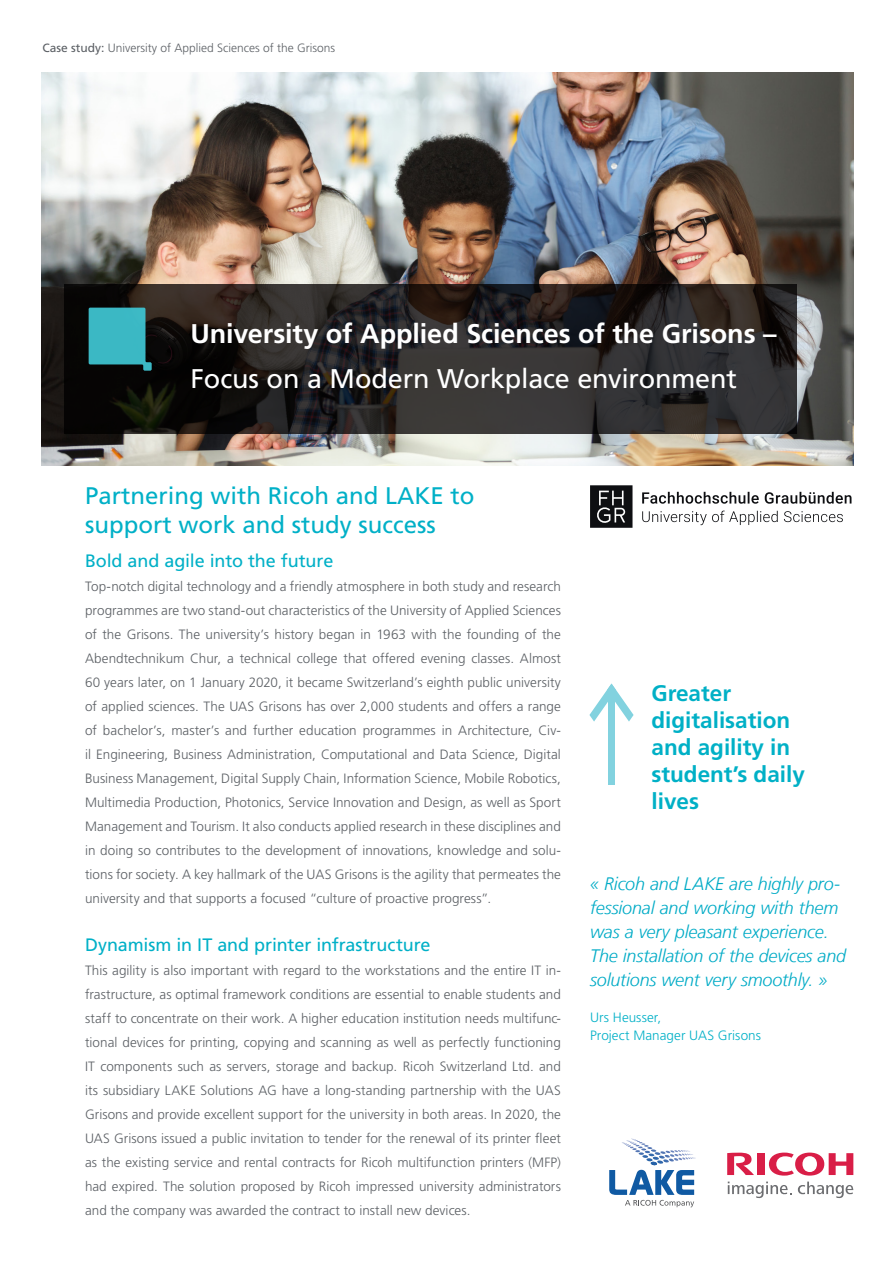
<style>
.page{position:relative;width:893px;height:1263px;background:#fff}
.page>*{position:absolute;margin:0;border:0;box-sizing:border-box;transform-origin:0 0}
.t1{font:700 27px "Frutiger LT Std";letter-spacing:-.005em;color:#fff}
.t2{font:27px "Frutiger LT Std";letter-spacing:-.005em;color:#fff}
.t3{font:24px/28.8px "Frutiger LT Std";color:#00b0c7}
.t4{font:700 22.5px/27px "Frutiger LT Std";color:#00b0c6}
.t5{font:italic 300 18px/24px "Frutiger LT";letter-spacing:-.01em;color:#00abc6}
.t6{font:18px "Frutiger LT Std";letter-spacing:-.005em;color:#00b0c7}
.t7{font:300 13.5px/24px "Frutiger LT Std";color:#5c6065;text-align:justify}
.t8{font:300 13.5px "Frutiger LT Std";letter-spacing:.005em;color:#00b0c7}
.t9{font:300 12px "Frutiger LT Std";color:#5c6065}
.s1{font-weight:400}
</style>
<div class="page">
<img style="left:41px;top:72px;width:813px;height:394px">
<svg style="left:769px;top:1152px;width:84px;height:23px"></svg>
<div style="left:757px;top:1153px;width:8px;height:22px;background:#d91e47"></div>
<svg style="left:727px;top:1153px;width:27px;height:22px"></svg>
<svg style="left:798px;top:1181px;width:56px;height:17px"></svg>
<svg style="left:728px;top:1181px;width:64px;height:17px"></svg>
<svg style="left:64px;top:284px;width:733px;height:149px;background:#262322"></svg>
<svg style="left:89px;top:308px;width:63px;height:63px;background:#3298a2"></svg>
<svg style="left:642px;top:511px;width:201px;height:14px"></svg>
<svg style="left:642px;top:492px;width:209px;height:12px"></svg>
<svg style="left:590px;top:485px;width:42px;height:43px;background:#323335"></svg>
<svg style="left:589px;top:684px;width:45px;height:37px"></svg>
<div style="left:608px;top:695px;width:7px;height:90px;background:#82d2df"></div>
<svg style="left:609px;top:1138px;width:87px;height:69px"></svg>
<p class="t9" style="left:43px;top:41px;width:294px"><span class="s1">Case study:</span> University of Applied Sciences of the Grisons</p>
<p class="t1" style="left:191px;top:317px;width:588px">University of Applied Sciences of the Grisons –</p>
<p class="t2" style="left:191px;top:362px;width:548px">Focus on a Modern Workplace environment</p>
<p class="t3" style="left:85px;top:481px;width:391px">Partnering with Ricoh and LAKE to support work and study success</p>
<p class="t6" style="left:85px;top:550px;width:250px">Bold and agile into the future</p>
<p class="t7" style="left:85px;top:575px;width:477px">Top-notch digital technology and a friendly atmosphere in both study and research programmes are two stand-out characteristics of the University of Applied Sciences of the Grisons. The university’s history began in 1963 with the founding of the Abendtechnikum Chur, a technical college that offered evening classes. Almost 60 years later, on 1 January 2020, it became Switzerland’s eighth public university of applied sciences. The UAS Grisons has over 2,000 students and offers a range of bachelor’s, master’s and further education programmes in Architecture, Civ&shy;il Engineering, Business Administration, Computational and Data Science, Digital Business Management, Digital Supply Chain, Information Science, Mobile Robotics, Multimedia Production, Photonics, Service Innovation and Design, as well as Sport Management and Tourism. It also conducts applied research in these disciplines and in doing so contributes to the development of innovations, knowledge and solu&shy;tions for society. A key hallmark of the UAS Grisons is the agility that permeates the university and that supports a focused “culture of proactive progress”.</p>
<p class="t6" style="left:85px;top:934px;width:347px">Dynamism in IT and printer infrastructure</p>
<p class="t7" style="left:85px;top:959px;width:477px">This agility is also important with regard to the workstations and the entire IT in&shy;frastructure, as optimal framework conditions are essential to enable students and staff to concentrate on their work. A higher education institution needs multifunc&shy;tional devices for printing, copying and scanning as well as perfectly functioning IT components such as servers, storage and backup. Ricoh Switzerland Ltd. and its subsidiary LAKE Solutions AG have a long-standing partnership with the UAS Grisons and provide excellent support for the university in both areas. In 2020, the UAS Grisons issued a public invitation to tender for the renewal of its printer fleet as the existing service and rental contracts for Ricoh multifunction printers (MFP) had expired. The solution proposed by Ricoh impressed university administrators and the company was awarded the contract to install new devices.</p>
<p class="t4" style="left:651px;top:680px;width:155px">Greater digitalisation and agility in student’s daily lives</p>
<p class="t5" style="left:590px;top:872px;width:258px">« Ricoh and LAKE are highly pro&shy;fessional and working with them was a very pleasant experience.<br>The installation of the devices and solutions went very smoothly. »</p>
<p class="t8" style="left:590px;top:1010px;width:73px">Urs Heusser,</p>
<p class="t8" style="left:590px;top:1028px;width:172px">Project Manager UAS Grisons</p>
</div>
